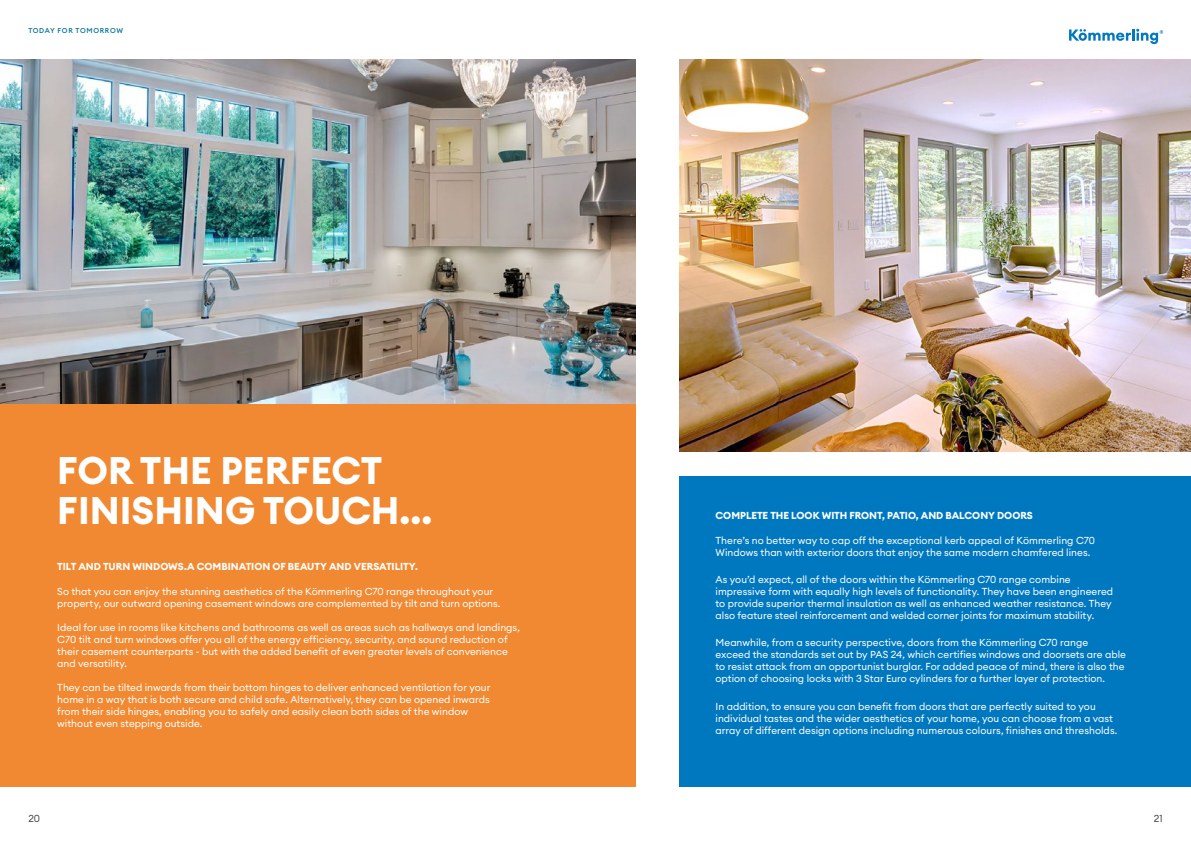
<style>
.page{position:relative;width:1191px;height:842px;background:#fff}
.page>*{position:absolute;margin:0;border:0;box-sizing:border-box;transform-origin:0 0}
.t1{font:700 38px/40px "Euclid Circular A";color:#fff}
.t2{font:10px/12px "Euclid Circular A";letter-spacing:.005em;color:#fff}
.t3{font:700 10px "Euclid Circular A";letter-spacing:-.005em;color:#fff}
.t4{font:10px "Euclid Circular A";color:#4a4a49}
.t5{font:500 7px "Euclid Circular A";letter-spacing:.095em;color:#037094}
</style>
<div class="page">
<div style="left:0;top:403px;width:636px;height:384px;background:#f18932"></div>
<div style="left:679px;top:476px;width:512px;height:311px;background:#0078c0"></div>
<img style="left:0;top:60px;width:636px;height:343px">
<img style="left:679px;top:60px;width:512px;height:391px">
<svg style="left:1069px;top:29px;width:94px;height:15px"></svg>
<p class="t5" style="left:28px;top:26px;width:96px">TODAY FOR TOMORROW</p>
<h1 class="t1" style="left:57px;top:451px;width:376px">FOR THE PERFECT<br>FINISHING TOUCH...</h1>
<p class="t3" style="left:57px;top:560px;width:362px">TILT AND TURN WINDOWS.A COMBINATION OF BEAUTY AND VERSATILITY.</p>
<p class="t2" style="left:57px;top:586px;width:445px">So that you can enjoy the stunning aesthetics of the Kömmerling C70 range throughout your property, our outward opening casement windows are complemented by tilt and turn options.</p>
<p class="t2" style="left:57px;top:622px;width:464px">Ideal for use in rooms like kitchens and bathrooms as well as areas such as hallways and landings, C70 tilt and turn windows offer you all of the energy efficiency, security, and sound reduction of their casement counterparts - but with the added benefit of even greater levels of convenience and versatility.</p>
<p class="t2" style="left:57px;top:682px;width:434px">They can be tilted inwards from their bottom hinges to deliver enhanced ventilation for your home in a way that is both secure and child safe. Alternatively, they can be opened inwards from their side hinges, enabling you to safely and easily clean both sides of the window without even stepping outside.</p>
<p class="t3" style="left:715px;top:509px;width:319px">COMPLETE THE LOOK WITH FRONT, PATIO, AND BALCONY DOORS</p>
<p class="t2" style="left:715px;top:535px;width:381px">There’s no better way to cap off the exceptional kerb appeal of Kömmerling C70<br>Windows than with exterior doors that enjoy the same modern chamfered lines.</p>
<p class="t2" style="left:715px;top:573px;width:399px">As you’d expect, all of the doors within the Kömmerling C70 range combine impressive form with equally high levels of functionality. They have been engineered to provide superior thermal insulation as well as enhanced weather resistance. They also feature steel reinforcement and welded corner joints for maximum stability.</p>
<p class="t2" style="left:715px;top:637px;width:412px">Meanwhile, from a security perspective, doors from the Kömmerling C70 range<br>exceed the standards set out by PAS 24, which certifies windows and doorsets are able to resist attack from an opportunist burglar. For added peace of mind, there is also the option of choosing locks with 3 Star Euro cylinders for a further layer of protection.</p>
<p class="t2" style="left:715px;top:700px;width:403px">In addition, to ensure you can benefit from doors that are perfectly suited to you individual tastes and the wider aesthetics of your home, you can choose from a vast array of different design options including numerous colours, finishes and thresholds.</p>
<p class="t4" style="left:28px;top:812px;width:13px">20</p>
<p class="t4" style="left:1153px;top:812px;width:10px">21</p>
</div>
